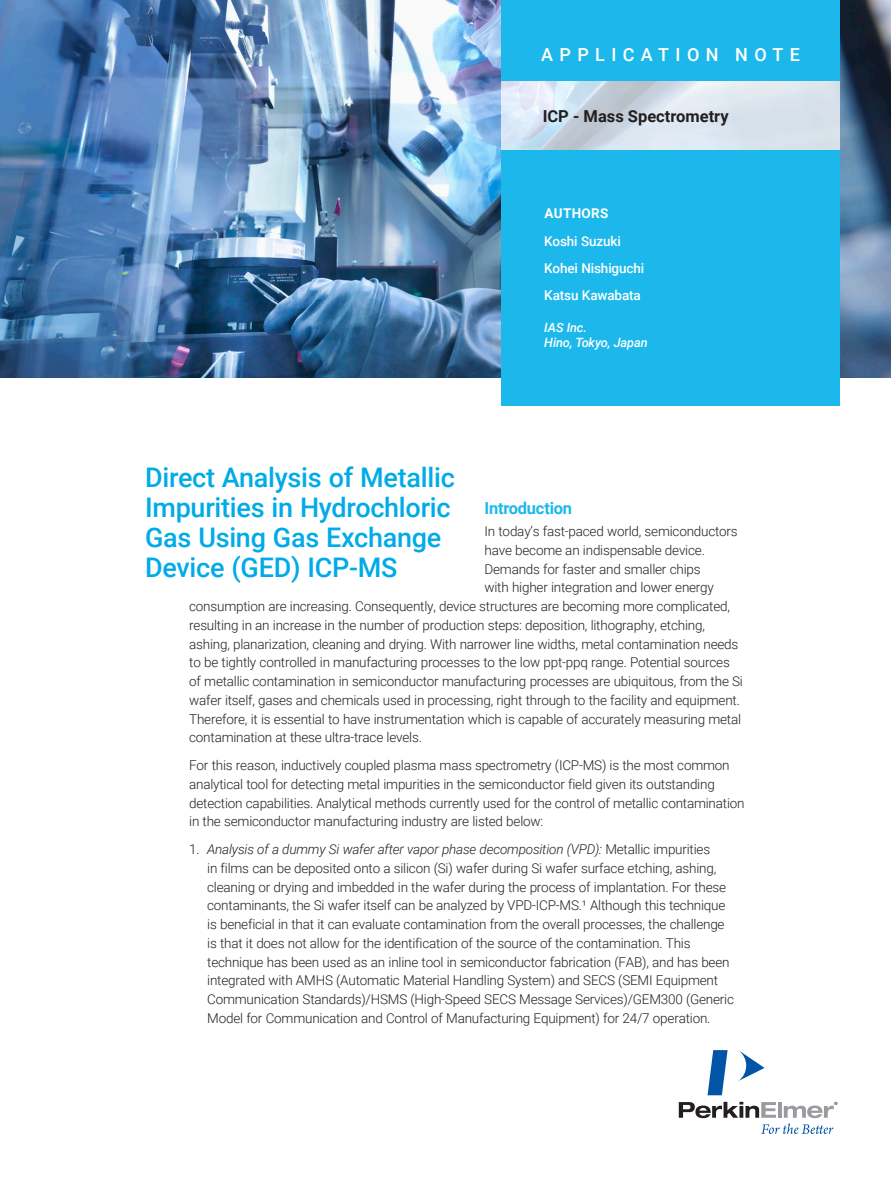
<style>
.page{position:relative;width:891px;height:1188px;background:#fff}
.page>*{position:absolute;margin:0;border:0;box-sizing:border-box;transform-origin:0 0}
.Intro_Head{font:500 27px/30px "Roboto";letter-spacing:-.01em;color:#00abe7}
.t1{font:500 18px "Roboto";letter-spacing:.355em;color:#fff}
.Product_header{font:700 16.5px "Roboto";color:#231f20}
.Paragraph_Head{font:700 16.5px "Roboto";letter-spacing:-.015em;color:#1db8eb}
.t2{font:300 13.5px/18.8px "Roboto";letter-spacing:-.015em;color:#231f20}
.Author_Contributor_N{font:500 13.5px "Roboto";letter-spacing:-.01em;color:#fff}
.Body{font:700 13.5px "Roboto";letter-spacing:.025em;color:#fff}
.Author_Contributor_N-2{font:italic 500 12.75px/15.8px "Roboto";letter-spacing:-.01em;color:#fff}
.s1{font-style:italic}
</style>
<div class="page">
<svg style="left:738px;top:1050px;width:27px;height:31px"></svg>
<svg style="left:708px;top:1050px;width:20px;height:45px"></svg>
<svg style="left:679px;top:1102px;width:158px;height:32px"></svg>
<img style="left:0;top:0;width:891px;height:378px">
<svg style="left:501px;top:81px;width:339px;height:69px;background:#d6e0eb"></svg>
<div style="left:501px;top:150px;width:339px;height:256px;background:#1db8eb"></div>
<div style="left:501px;top:0;width:339px;height:81px;background:#1db8eb"></div>
<p class="t1" style="left:541px;top:42px;width:260px">APPLICATION NOTE</p>
<p class="Product_header" style="left:543px;top:105px;width:188px">ICP - Mass Spectrometry</p>
<p class="Body" style="left:545px;top:204px;width:66px">AUTHORS</p>
<p class="Author_Contributor_N" style="left:544px;top:232px;width:78px">Koshi Suzuki</p>
<p class="Author_Contributor_N" style="left:544px;top:259px;width:101px">Kohei Nishiguchi</p>
<p class="Author_Contributor_N" style="left:544px;top:286px;width:98px">Katsu Kawabata</p>
<p class="Author_Contributor_N-2" style="left:544px;top:319px;width:105px">IAS Inc.<br>Hino, Tokyo, Japan</p>
<p class="Intro_Head" style="left:145px;top:461px;width:311px">Direct Analysis of Metallic<br>Impurities in Hydrochloric<br>Gas Using Gas Exchange<br>Device (GED) ICP-MS</p>
<p class="Paragraph_Head" style="left:485px;top:497px;width:89px">Introduction</p>
<p class="t2" style="left:485px;top:522px;width:255px">In today’s fast-paced world, semiconductors</p>
<p class="t2" style="left:485px;top:540px;width:222px">have become an indispensable device.</p>
<p class="t2" style="left:485px;top:559px;width:218px">Demands for faster and smaller chips</p>
<p class="t2" style="left:485px;top:578px;width:231px">with higher integration and lower energy</p>
<p class="t2" style="left:189px;top:597px;width:542px">consumption are increasing. Consequently, device structures are becoming more complicated,</p>
<p class="t2" style="left:189px;top:615px;width:517px">resulting in an increase in the number of production steps: deposition, lithography, etching,</p>
<p class="t2" style="left:189px;top:634px;width:551px">ashing, planarization, cleaning and drying. With narrower line widths, metal contamination needs</p>
<p class="t2" style="left:189px;top:653px;width:542px">to be tightly controlled in manufacturing processes to the low ppt-ppq range. Potential sources</p>
<p class="t2" style="left:189px;top:672px;width:555px">of metallic contamination in semiconductor manufacturing processes are ubiquitous, from the Si</p>
<p class="t2" style="left:189px;top:690px;width:552px">wafer itself, gases and chemicals used in processing, right through to the facility and equipment.</p>
<p class="t2" style="left:189px;top:709px;width:553px">Therefore, it is essential to have instrumentation which is capable of accurately measuring metal</p>
<p class="t2" style="left:189px;top:728px;width:234px">contamination at these ultra-trace levels.</p>
<p class="t2" style="left:189px;top:755px;width:557px">For this reason, inductively coupled plasma mass spectrometry (ICP-MS) is the most common analytical tool for detecting metal impurities in the semiconductor field given its outstanding detection capabilities. Analytical methods currently used for the control of metallic contamination in the semiconductor manufacturing industry are listed below:</p>
<p class="t2" style="left:207px;top:839px;width:528px;text-indent:-18px">1. <span class="s1">Analysis of a dummy Si wafer after vapor phase decomposition (VPD):</span> Metallic impurities<br>in films can be deposited onto a silicon (Si) wafer during Si wafer surface etching, ashing, cleaning or drying and imbedded in the wafer during the process of implantation. For these contaminants, the Si wafer itself can be analyzed by VPD-ICP-MS.¹ Although this technique is beneficial in that it can evaluate contamination from the overall processes, the challenge is that it does not allow for the identification of the source of the contamination. This technique has been used as an inline tool in semiconductor fabrication (FAB), and has been integrated with AMHS (Automatic Material Handling System) and SECS (SEMI Equipment Communication Standards)/HSMS (High-Speed SECS Message Services)/GEM300 (Generic Model for Communication and Control of Manufacturing Equipment) for 24/7 operation.</p>
</div>
